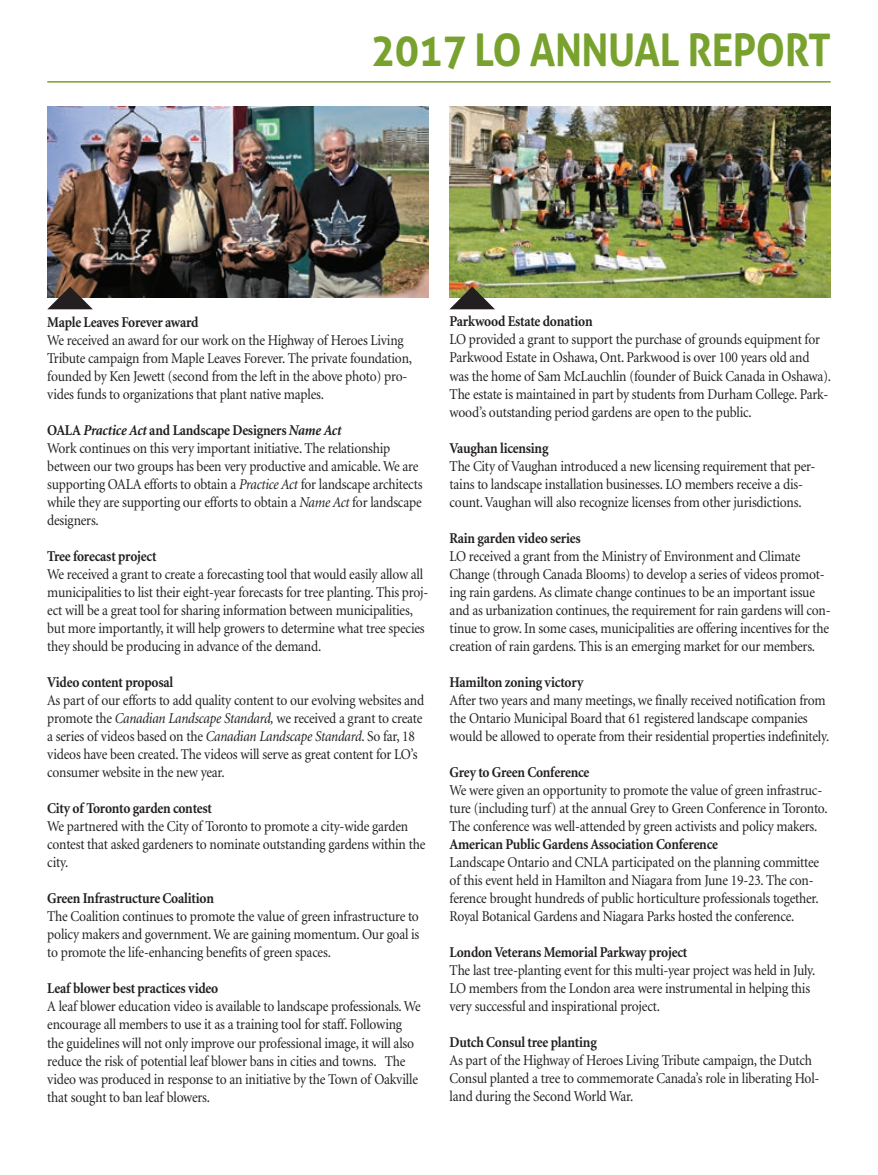
<style>
.page{position:relative;width:878px;height:1175px;background:#fff}
.page>*{position:absolute;margin:0;border:0;box-sizing:border-box;transform-origin:0 0}
.t1{font:700 45px "Aller";letter-spacing:-.015em;color:#78a22d;scale:.9 1}
.t2{font:15px/18px "Minion LT";letter-spacing:-.015em;color:#231f20;scale:.9 1}
.t3{font:700 15px "Minion LT";letter-spacing:-.015em;color:#231f20;scale:.9 1}
.s1{font-weight:700}
.s2{font-weight:700;font-style:italic}
.s3{font-style:italic}
</style>
<div class="page">
<hr style="left:47px;top:81px;width:783px;height:2px;background:#78a22d">
<img style="left:47px;top:107px;width:381px;height:191px">
<img style="left:449px;top:107px;width:381px;height:191px">
<svg style="left:47px;top:286px;width:46px;height:23px"></svg>
<svg style="left:449px;top:286px;width:46px;height:23px"></svg>
<h1 class="t1" style="left:371px;top:22px;width:512px">2017 LO ANNUAL REPORT</h1>
<p class="t3" style="left:47px;top:315px;width:170px">Maple Leaves Forever award</p>
<p class="t2" style="left:47px;top:332px;width:407px">We received an award for our work on the Highway of Heroes Living Tribute campaign from Maple Leaves Forever. The private foundation, founded by Ken Jewett (second from the left in the above photo) pro&shy;vides funds to organizations that plant native maples.</p>
<p class="t2" style="left:47px;top:422px;width:418px"><span class="s1">OALA</span> <span class="s2">Practice Act</span> <span class="s1">and Landscape Designers</span> <span class="s2">Name Act<br></span>Work continues on this very important initiative. The relationship between our two groups has been very productive and amicable. We are supporting OALA efforts to obtain a <span class="s3">Practice Act</span> for landscape architects while they are supporting our efforts to obtain a <span class="s3">Name Act</span> for landscape designers.</p>
<p class="t3" style="left:47px;top:549px;width:123px">Tree forecast project</p>
<p class="t2" style="left:47px;top:566px;width:425px">We received a grant to create a forecasting tool that would easily allow all municipalities to list their eight-year forecasts for tree planting. This proj&shy;ect will be a great tool for sharing information between municipalities, but more importantly, it will help growers to determine what tree species they should be producing in advance of the demand.</p>
<p class="t3" style="left:47px;top:675px;width:142px">Video content proposal</p>
<p class="t2" style="left:47px;top:692px;width:420px">As part of our efforts to add quality content to our evolving websites and promote the <span class="s3">Canadian Landscape Standard,</span> we received a grant to create a series of videos based on the <span class="s3">Canadian Landscape Standard</span>. So far, 18 videos have been created. The videos will serve as great content for LO’s consumer website in the new year.</p>
<p class="t3" style="left:47px;top:801px;width:184px">City of Toronto garden contest</p>
<p class="t2" style="left:47px;top:818px;width:421px">We partnered with the City of Toronto to promote a city-wide garden contest that asked gardeners to nominate outstanding gardens within the city.</p>
<p class="t3" style="left:47px;top:891px;width:187px">Green Infrastructure Coalition</p>
<p class="t2" style="left:47px;top:908px;width:415px;text-align:justify">The Coalition continues to promote the value of green infrastructure to policy makers and government. We are gaining momentum. Our goal is to promote the life-enhancing benefits of green spaces.</p>
<p class="t3" style="left:47px;top:981px;width:191px">Leaf blower best practices video</p>
<p class="t2" style="left:47px;top:998px;width:416px">A leaf blower education video is available to landscape professionals. We encourage all members to use it as a training tool for staff. Following the guidelines will not only improve our professional image, it will also reduce the risk of potential leaf blower bans in cities and towns. The video was produced in response to an initiative by the Town of Oakville that sought to ban leaf blowers.</p>
<p class="t3" style="left:449px;top:314px;width:160px">Parkwood Estate donation</p>
<p class="t2" style="left:449px;top:331px;width:425px">LO provided a grant to support the purchase of grounds equipment for Parkwood Estate in Oshawa, Ont. Parkwood is over 100 years old and was the home of Sam McLauchlin (founder of Buick Canada in Oshawa).<br>The estate is maintained in part by students from Durham College. Park&shy;wood’s outstanding period gardens are open to the public.</p>
<p class="t3" style="left:449px;top:440px;width:111px">Vaughan licensing</p>
<p class="t2" style="left:449px;top:457px;width:408px">The City of Vaughan introduced a new licensing requirement that per&shy;tains to landscape installation businesses. LO members receive a dis&shy;count. Vaughan will also recognize licenses from other jurisdictions.</p>
<p class="t3" style="left:449px;top:530px;width:147px">Rain garden video series</p>
<p class="t2" style="left:449px;top:547px;width:425px">LO received a grant from the Ministry of Environment and Climate Change (through Canada Blooms) to develop a series of videos promot&shy;ing rain gardens. As climate change continues to be an important issue and as urbanization continues, the requirement for rain gardens will con&shy;tinue to grow. In some cases, municipalities are offering incentives for the creation of rain gardens. This is an emerging market for our members.</p>
<p class="t3" style="left:449px;top:674px;width:150px">Hamilton zoning victory</p>
<p class="t2" style="left:449px;top:691px;width:423px">After two years and many meetings, we finally received notification from the Ontario Municipal Board that 61 registered landscape companies would be allowed to operate from their residential properties indefinitely.</p>
<p class="t3" style="left:449px;top:764px;width:157px">Grey to Green Conference</p>
<p class="t2" style="left:449px;top:781px;width:421px">We were given an opportunity to promote the value of green infrastruc&shy;ture (including turf) at the annual Grey to Green Conference in Toronto.<br>The conference was well-attended by green activists and policy makers.</p>
<p class="t3" style="left:449px;top:836px;width:299px">American Public Gardens Association Conference</p>
<p class="t2" style="left:449px;top:853px;width:412px">Landscape Ontario and CNLA participated on the planning committee of this event held in Hamilton and Niagara from June 19-23. The con&shy;ference brought hundreds of public horticulture professionals together.<br>Royal Botanical Gardens and Niagara Parks hosted the conference.</p>
<p class="t3" style="left:449px;top:944px;width:265px">London Veterans Memorial Parkway project</p>
<p class="t2" style="left:449px;top:961px;width:408px">The last tree-planting event for this multi-year project was held in July.<br>LO members from the London area were instrumental in helping this very successful and inspirational project.</p>
<p class="t3" style="left:449px;top:1034px;width:165px">Dutch Consul tree planting</p>
<p class="t2" style="left:449px;top:1051px;width:412px">As part of the Highway of Heroes Living Tribute campaign, the Dutch<br>Consul planted a tree to commemorate Canada’s role in liberating Hol&shy;land during the Second World War.</p>
</div>
